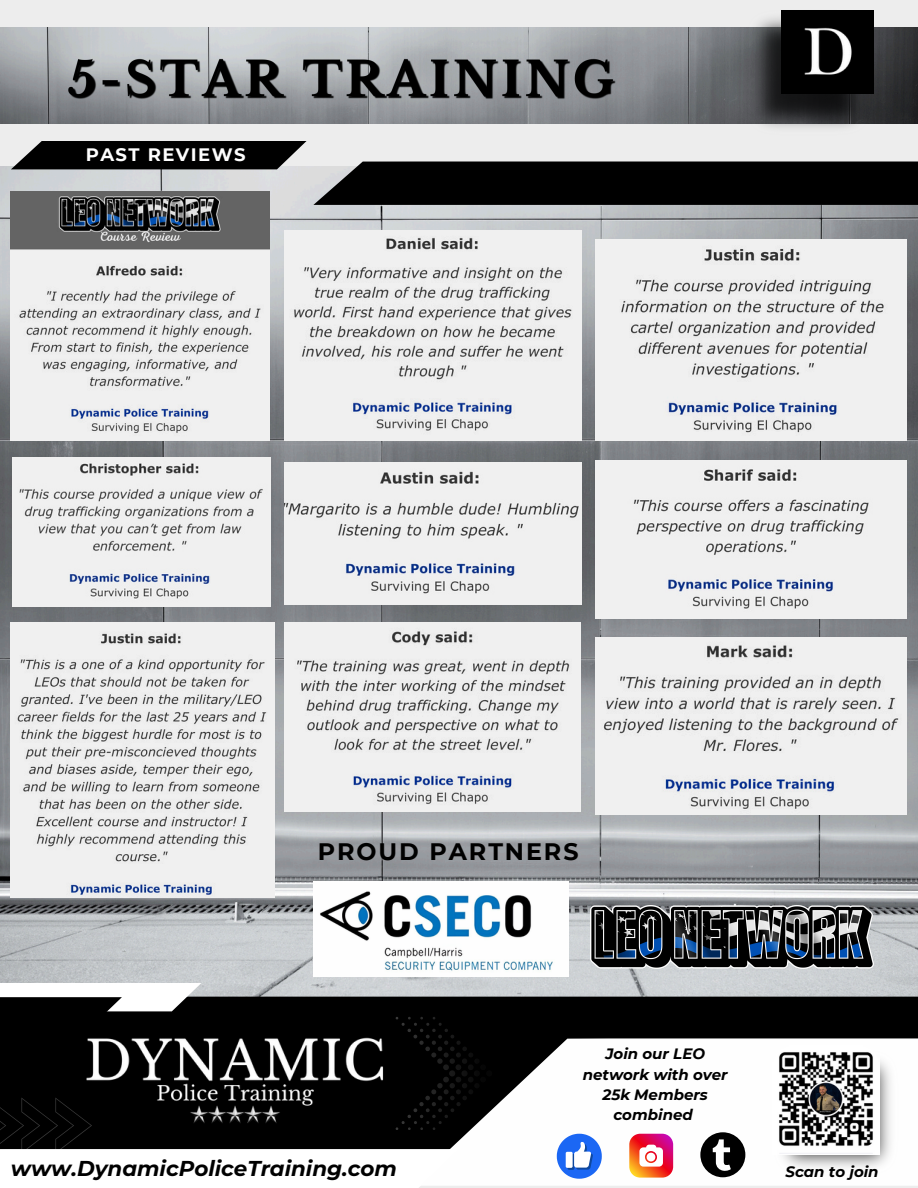
<style>
.page{position:relative;width:918px;height:1188px;background:#ededed}
.page>*{position:absolute;margin:0;border:0;box-sizing:border-box;transform-origin:0 0}
.t1{font:700 23.7px "Montserrat";letter-spacing:.08em;color:#000}
.t2{font:italic 700 21.45px "Montserrat";color:#000}
.t3{font:700 18px "Montserrat";letter-spacing:.08em;color:#fefefe}
.t4{font:italic 700 17.4px "Montserrat";color:#000}
.t5{font:italic 700 15px/20.2px "Montserrat";color:#000;text-align:center}
</style>
<div class="page">
<img style="left:0;top:166px;width:918px;height:831px">
<img style="left:0;top:28px;width:918px;height:96px">
<svg style="left:11px;top:141px;width:296px;height:28px;background:#181818"></svg>
<img style="left:745px;top:17px;width:126px;height:111px">
<div style="left:781px;top:10px;width:93px;height:83px;background:#000"></div>
<img style="left:804px;top:27px;width:48px;height:48px">
<div style="left:0;top:997px;width:918px;height:97px;background:#000"></div>
<div style="left:411px;top:1038px;width:507px;height:148px;background:#fefefe"></div>
<img style="left:53px;top:983px;width:364px;height:166px">
<svg style="left:0;top:983px;width:201px;height:28px;background:#e9e9e9"></svg>
<div style="left:0;top:997px;width:122px;height:39px;background:#000"></div>
<div style="left:0;top:1149px;width:459px;height:39px;background:#fff"></div>
<img style="left:783px;top:1061px;width:108px;height:107px">
<svg style="left:396px;top:1017px;width:96px;height:113px"></svg>
<svg style="left:0;top:1097px;width:92px;height:53px;background:#070707"></svg>
<svg style="left:557px;top:1134px;width:45px;height:45px"></svg>
<svg style="left:629px;top:1134px;width:44px;height:44px"></svg>
<svg style="left:639px;top:1145px;width:24px;height:22px"></svg>
<svg style="left:700px;top:1132px;width:45px;height:45px"></svg>
<img style="left:11px;top:192px;width:259px;height:249px">
<img style="left:284px;top:231px;width:297px;height:209px">
<img style="left:595px;top:240px;width:312px;height:200px">
<img style="left:779px;top:1052px;width:101px;height:102px">
<img style="left:12px;top:457px;width:258px;height:150px">
<img style="left:284px;top:463px;width:297px;height:141px">
<div style="left:313px;top:162px;width:605px;height:43px;background:#000"></div>
<img style="left:595px;top:460px;width:312px;height:159px">
<img style="left:284px;top:622px;width:296px;height:189px">
<img style="left:595px;top:638px;width:312px;height:176px">
<img style="left:313px;top:882px;width:256px;height:94px">
<img style="left:590px;top:906px;width:284px;height:63px">
<img style="left:11px;top:622px;width:263px;height:276px">
<img style="left:66px;top:49px;width:569px;height:60px">
<p class="t3" style="left:86px;top:144px;width:161px">PAST REVIEWS</p>
<p class="t1" style="left:318px;top:837px;width:262px">PROUD PARTNERS</p>
<p class="t4" style="left:49px;top:1152px;width:315px">www.DynamicPoliceTraining.com</p>
<p class="t2" style="left:11px;top:1155px;width:388px">www.DynamicPoliceTraining.com</p>
<h4 class="t5" style="left:583px;top:1044px;width:147px">Join our LEO network with over<br>25k Members combined</h4>
<p class="t5" style="left:785px;top:1161px;width:95px">Scan to join</p>
</div>
